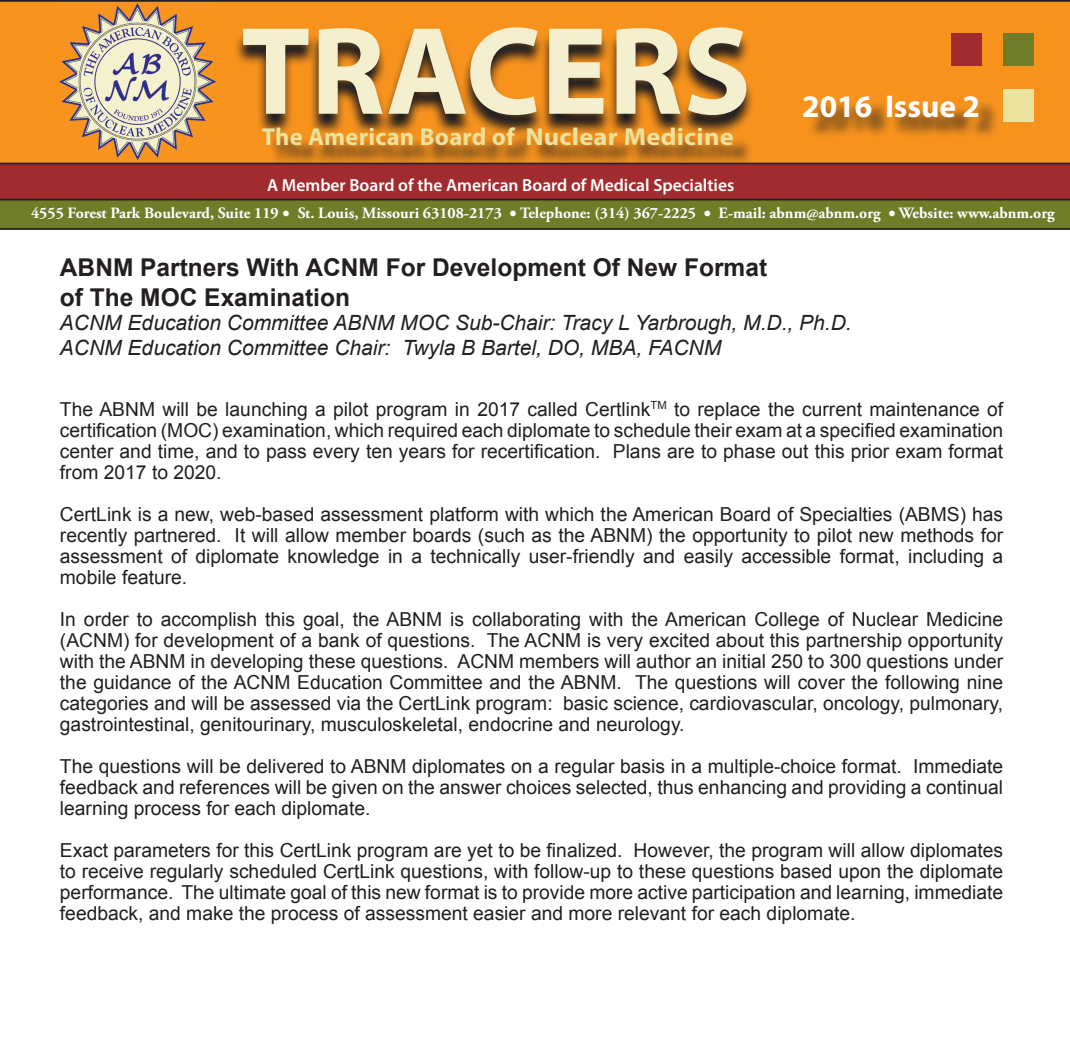
<style>
.page{position:relative;width:1070px;height:1052px;background:#fff}
.page>*{position:absolute;margin:0;border:0;box-sizing:border-box;transform-origin:0 0}
.t1{font:700 126px "Myriad Pro";color:#f4f0cf}
.t2{font:700 31.5px "Myriad Pro";color:#fff}
.t3{font:700 24.5px/29.4px "Arial";color:#231f20}
.t4{font:700 24.5px "Myriad Pro";letter-spacing:.01em;color:#eae29f}
.t5{font:italic 21px/24.5px "Arial";color:#231f20}
.t6{font:19.25px/21px "Arial";color:#231f20;text-align:justify}
.t7{font:600 17.5px "Myriad Pro";color:#fff}
.t8{font:700 15.75px "Adobe Garamond Pro";color:#fff}
</style>
<div class="page">
<div style="left:0;top:0;width:1069px;height:163px;background:#f7931d"></div>
<svg style="left:0;top:200px;width:1069px;height:30px;background:#697628"></svg>
<svg style="left:0;top:163px;width:1069px;height:37px;background:#992b2f"></svg>
<div style="left:1002px;top:34px;width:31px;height:32px;background:#6f7d29"></div>
<div style="left:1002px;top:89px;width:31px;height:33px;background:#eae29f"></div>
<div style="left:950px;top:34px;width:31px;height:32px;background:#a12c30"></div>
<svg style="left:234px;top:30px;width:521px;height:107px;background:#9d621d"></svg>
<img style="left:60px;top:4px;width:155px;height:155px">
<div style="left:266px;top:131px;width:487px;height:36px;background:#231f20;opacity:.75"></div>
<div style="left:806px;top:99px;width:194px;height:40px;background:#231f20;opacity:.75"></div>
<h1 class="t1" style="left:241px;top:-11px;width:511px">TRACERS</h1>
<p class="t4" style="left:262px;top:121px;width:473px">The American Board of Nuclear Medicine</p>
<p class="t7" style="left:267px;top:174px;width:468px">A Member Board of the American Board of Medical Specialties</p>
<h2 class="t2" style="left:802px;top:85px;width:179px">2016 Issue 2</h2>
<p class="t8" style="left:31px;top:204px;width:1025px">4555 Forest Park Boulevard, Suite 119 • St. Louis, Missouri 63108-2173 • Telephone: (314) 367-2225 • E-mail: abnm@abnm.org • Website: www.abnm.org</p>
<p class="t3" style="left:60px;top:253px;width:708px">ABNM Partners With ACNM For Development Of New Format of The MOC Examination</p>
<p class="t5" style="left:60px;top:311px;width:793px">ACNM Education Committee ABNM MOC Sub-Chair: Tracy L Yarbrough, M.D., Ph.D.<br>ACNM Education Committee Chair: Twyla B Bartel, DO, MBA, FACNM</p>
<p class="t6" style="left:60px;top:398px;width:944px">The ABNM will be launching a pilot program in 2017 called Certlink<sup>TM</sup> to replace the current maintenance of certification (MOC) examination, which required each diplomate to schedule their exam at a specified examination center and time, and to pass every ten years for recertification. Plans are to phase out this prior exam format from 2017 to 2020.</p>
<p class="t6" style="left:60px;top:503px;width:944px">CertLink is a new, web-based assessment platform with which the American Board of Specialties (ABMS) has recently partnered. It will allow member boards (such as the ABNM) the opportunity to pilot new methods for assessment of diplomate knowledge in a technically user-friendly and easily accessible format, including a mobile feature.</p>
<p class="t6" style="left:60px;top:608px;width:944px">In order to accomplish this goal, the ABNM is collaborating with the American College of Nuclear Medicine (ACNM) for development of a bank of questions. The ACNM is very excited about this partnership opportunity with the ABNM in developing these questions. ACNM members will author an initial 250 to 300 questions under the guidance of the ACNM Education Committee and the ABNM. The questions will cover the following nine categories and will be assessed via the CertLink program: basic science, cardiovascular, oncology, pulmonary, gastrointestinal, genitourinary, musculoskeletal, endocrine and neurology.</p>
<p class="t6" style="left:60px;top:756px;width:944px">The questions will be delivered to ABNM diplomates on a regular basis in a multiple-choice format. Immediate feedback and references will be given on the answer choices selected, thus enhancing and providing a continual learning process for each diplomate.</p>
<p class="t6" style="left:60px;top:840px;width:944px">Exact parameters for this CertLink program are yet to be finalized. However, the program will allow diplomates to receive regularly scheduled CertLink questions, with follow-up to these questions based upon the diplomate performance. The ultimate goal of this new format is to provide more active participation and learning, immediate feedback, and make the process of assessment easier and more relevant for each diplomate.</p>
</div>
